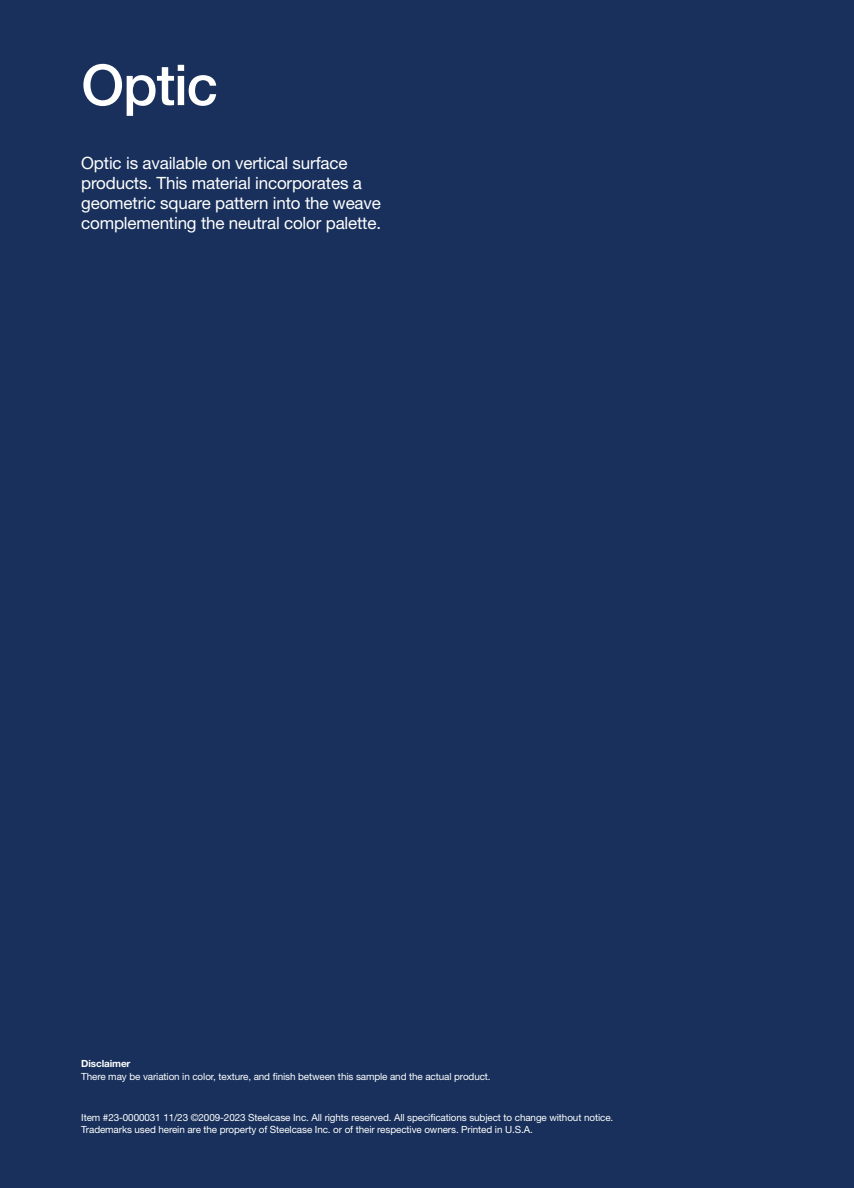
<style>
.page{position:relative;width:854px;height:1188px;background:#fff}
.page>*{position:absolute;margin:0;border:0;box-sizing:border-box;transform-origin:0 0}
.Header_4{font:500 56.4px "Helvetica Neue LT Pro";letter-spacing:-.02em;color:#fff}
.Cover_Finish_Description_EN{font:16.95px/19.8px "Helvetica Neue LT Pro";letter-spacing:-.01em;color:#fff}
.Legal_Information{font:9.9px/12.8px "Helvetica Neue LT Pro";letter-spacing:-.01em;color:#fff}
.Legal_Information-2{font:700 9.9px "Helvetica Neue LT Pro";letter-spacing:-.01em;color:#fff}
</style>
<div class="page">
<div style="left:0;top:0;width:853px;height:1188px;background:#18305b"></div>
<p class="Header_4" style="left:81px;top:51px;width:138px">Optic</p>
<p class="Cover_Finish_Description_EN" style="left:81px;top:153px;width:301px">Optic is available on vertical surface products. This material incorporates a geometric square pattern into the weave complementing the neutral color palette.</p>
<p class="Legal_Information-2" style="left:81px;top:1057px;width:51px">Disclaimer</p>
<p class="Legal_Information" style="left:81px;top:1070px;width:410px">There may be variation in color, texture, and finish between this sample and the actual product.</p>
<p class="Legal_Information" style="left:81px;top:1111px;width:533px">Item #23-0000031 11/23 ©2009-2023 Steelcase Inc. All rights reserved. All specifications subject to change without notice.<br>Trademarks used herein are the property of Steelcase Inc. or of their respective owners. Printed in U.S.A.</p>
</div>
